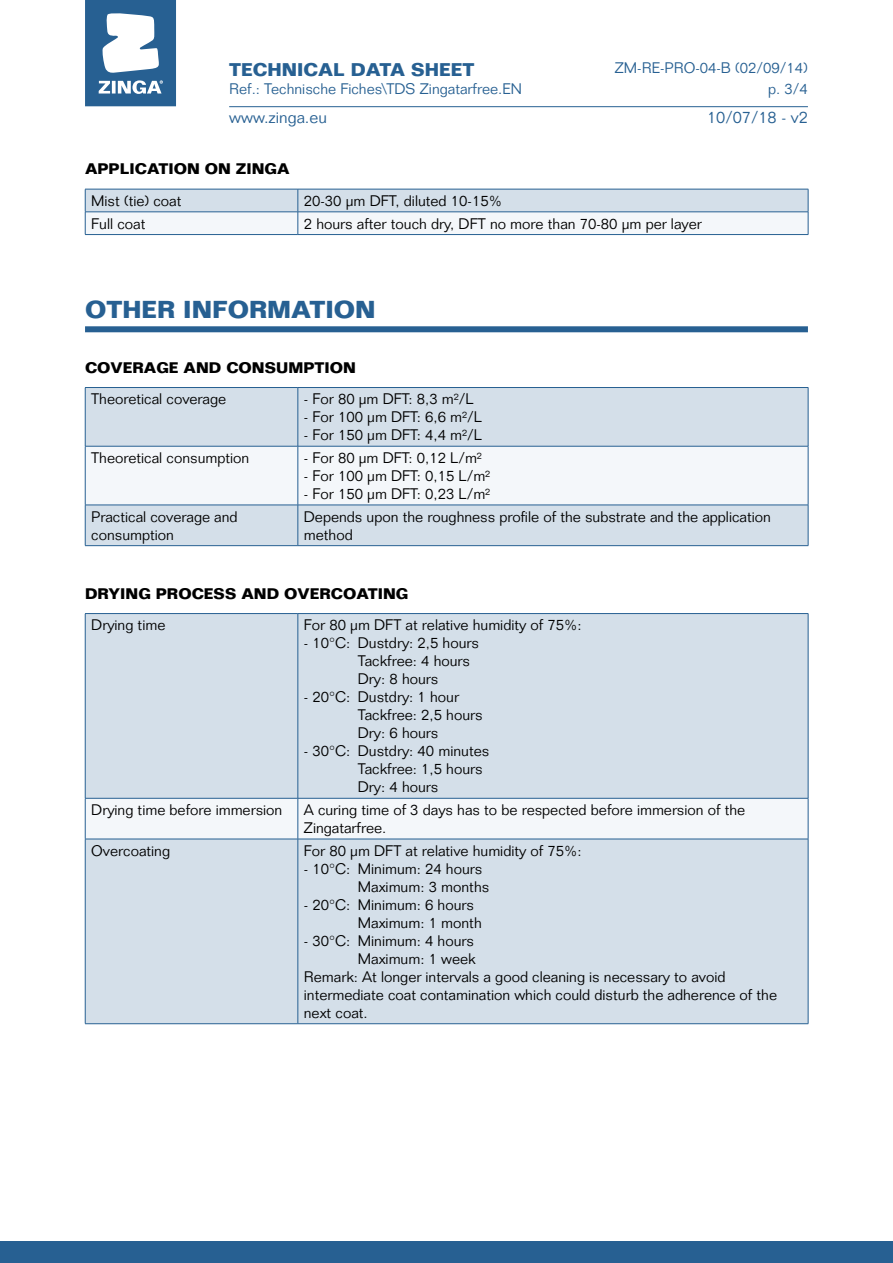
<style>
.page{position:relative;width:893px;height:1263px;background:#fff}
.page>*{position:absolute;margin:0;border:0;box-sizing:border-box;transform-origin:0 0}
.t1{font:700 24px "Folio Std";color:#276092}
.t2{font:700 18px "Folio Std";color:#276092}
.t3{font:300 16.5px "Folio Std";color:#276092}
.t4{font:300 15px/18px "Folio Std";color:#000}
.t5{font:300 15px "Folio Std";color:#276092}
.t6{font:700 15px "Folio Std";color:#000}
</style>
<div class="page">
<svg style="left:85px;top:0;width:91px;height:106px"></svg>
<hr style="left:229px;top:106px;width:579px;height:1px;background:#276092">
<div style="left:0;top:1242px;width:893px;height:21px;background:#276092"></div>
<div style="left:85px;top:326px;width:723px;height:6px;background:#276092"></div>
<svg style="left:85px;top:189px;width:724px;height:46px"></svg>
<hr style="left:85px;top:234px;width:213px;height:1px;background:#276092">
<hr style="left:298px;top:234px;width:510px;height:1px;background:#276092">
<div style="left:86px;top:388px;width:722px;height:157px;background:#d4dfe9"></div>
<div style="left:86px;top:447px;width:722px;height:58px;background:#f4f7fa"></div>
<hr style="left:85px;top:387px;width:213px;height:1px;background:#276092">
<hr style="left:85px;top:388px;width:1px;height:58px;background:#276092">
<hr style="left:298px;top:387px;width:510px;height:1px;background:#276092">
<hr style="left:298px;top:388px;width:1px;height:58px;background:#276092">
<hr style="left:808px;top:388px;width:1px;height:58px;background:#276092">
<hr style="left:85px;top:446px;width:213px;height:1px;background:#276092">
<hr style="left:85px;top:446px;width:1px;height:59px;background:#276092">
<hr style="left:298px;top:446px;width:510px;height:1px;background:#276092">
<hr style="left:298px;top:446px;width:1px;height:59px;background:#276092">
<hr style="left:808px;top:446px;width:1px;height:59px;background:#276092">
<hr style="left:85px;top:505px;width:213px;height:1px;background:#276092">
<hr style="left:85px;top:505px;width:1px;height:40px;background:#276092">
<hr style="left:298px;top:505px;width:510px;height:1px;background:#276092">
<hr style="left:298px;top:505px;width:1px;height:40px;background:#276092">
<hr style="left:808px;top:505px;width:1px;height:40px;background:#276092">
<hr style="left:85px;top:545px;width:213px;height:1px;background:#276092">
<hr style="left:298px;top:545px;width:510px;height:1px;background:#276092">
<div style="left:86px;top:614px;width:722px;height:409px;background:#d4dfe9"></div>
<div style="left:86px;top:799px;width:722px;height:40px;background:#f4f7fa"></div>
<hr style="left:85px;top:613px;width:213px;height:1px;background:#276092">
<hr style="left:85px;top:614px;width:1px;height:184px;background:#276092">
<hr style="left:298px;top:613px;width:510px;height:1px;background:#276092">
<hr style="left:298px;top:614px;width:1px;height:184px;background:#276092">
<hr style="left:808px;top:614px;width:1px;height:184px;background:#276092">
<hr style="left:85px;top:798px;width:213px;height:1px;background:#276092">
<hr style="left:85px;top:798px;width:1px;height:41px;background:#276092">
<hr style="left:298px;top:798px;width:510px;height:1px;background:#276092">
<hr style="left:298px;top:798px;width:1px;height:41px;background:#276092">
<hr style="left:808px;top:798px;width:1px;height:41px;background:#276092">
<hr style="left:85px;top:839px;width:213px;height:1px;background:#276092">
<hr style="left:85px;top:839px;width:1px;height:184px;background:#276092">
<hr style="left:298px;top:839px;width:510px;height:1px;background:#276092">
<hr style="left:298px;top:839px;width:1px;height:184px;background:#276092">
<hr style="left:808px;top:839px;width:1px;height:184px;background:#276092">
<hr style="left:85px;top:1023px;width:213px;height:1px;background:#276092">
<hr style="left:298px;top:1023px;width:510px;height:1px;background:#276092">
<p class="t2" style="left:229px;top:58px;width:247px">TECHNICAL DATA SHEET</p>
<p class="t5" style="left:229px;top:79px;width:294px">Ref.: Technische Fiches\TDS Zingatarfree.EN</p>
<p class="t5" style="left:768px;top:79px;width:41px">p. 3/4</p>
<p class="t5" style="left:615px;top:59px;width:195px">ZM-RE-PRO-04-B (02/09/14)</p>
<p class="t3" style="left:229px;top:107px;width:99px">www.zinga.eu</p>
<p class="t3" style="left:707px;top:107px;width:102px">10/07/18 - v2</p>
<p class="t6" style="left:85px;top:160px;width:206px">APPLICATION ON ZINGA</p>
<p class="t4" style="left:91px;top:192px;width:92px">Mist (tie) coat</p>
<p class="t4" style="left:304px;top:192px;width:200px">20-30 μm DFT, diluted 10-15%</p>
<p class="t4" style="left:91px;top:214px;width:56px">Full coat</p>
<p class="t4" style="left:304px;top:214px;width:399px">2 hours after touch dry, DFT no more than 70-80 μm per layer</p>
<h1 class="t1" style="left:85px;top:294px;width:292px">OTHER INFORMATION</h1>
<p class="t6" style="left:85px;top:358px;width:272px">COVERAGE AND CONSUMPTION</p>
<p class="t4" style="left:91px;top:390px;width:137px">Theoretical coverage</p>
<p class="t4" style="left:304px;top:390px;width:171px">- For 80 μm DFT: 8,3 m²/L</p>
<p class="t4" style="left:304px;top:408px;width:180px">- For 100 μm DFT: 6,6 m²/L</p>
<p class="t4" style="left:304px;top:426px;width:180px">- For 150 μm DFT: 4,4 m²/L</p>
<p class="t4" style="left:91px;top:449px;width:160px">Theoretical consumption</p>
<p class="t4" style="left:304px;top:449px;width:180px">- For 80 μm DFT: 0,12 L/m²</p>
<p class="t4" style="left:304px;top:467px;width:188px">- For 100 μm DFT: 0,15 L/m²</p>
<p class="t4" style="left:304px;top:485px;width:188px">- For 150 μm DFT: 0,23 L/m²</p>
<p class="t4" style="left:91px;top:507px;width:148px">Practical coverage and consumption</p>
<p class="t4" style="left:304px;top:507px;width:469px">Depends upon the roughness profile of the substrate and the application method</p>
<p class="t6" style="left:85px;top:584px;width:325px">DRYING PROCESS AND OVERCOATING</p>
<p class="t4" style="left:91px;top:616px;width:76px">Drying time</p>
<p class="t4" style="left:304px;top:616px;width:279px">For 80 μm DFT at relative humidity of 75%:</p>
<p class="t4" style="left:358px;top:634px;width:123px;text-indent:-54px">- 10°C: Dustdry: 2,5 hours<br>Tackfree: 4 hours<br>Dry: 8 hours</p>
<p class="t4" style="left:358px;top:688px;width:126px;text-indent:-54px">- 20°C: Dustdry: 1 hour<br>Tackfree: 2,5 hours<br>Dry: 6 hours</p>
<p class="t4" style="left:358px;top:742px;width:133px;text-indent:-54px">- 30°C: Dustdry: 40 minutes<br>Tackfree: 1,5 hours<br>Dry: 4 hours</p>
<p class="t4" style="left:91px;top:801px;width:193px">Drying time before immersion</p>
<p class="t4" style="left:304px;top:801px;width:443px">A curing time of 3 days has to be respected before immersion of the<br>Zingatarfree.</p>
<p class="t4" style="left:91px;top:841px;width:80px">Overcoating</p>
<p class="t4" style="left:304px;top:841px;width:279px">For 80 μm DFT at relative humidity of 75%:</p>
<p class="t4" style="left:358px;top:859px;width:133px;text-indent:-54px">- 10°C: Minimum: 24 hours<br>Maximum: 3 months</p>
<p class="t4" style="left:358px;top:895px;width:125px;text-indent:-54px">- 20°C: Minimum: 6 hours<br>Maximum: 1 month</p>
<p class="t4" style="left:304px;top:931px;width:172px">- 30°C: Minimum: 4 hours</p>
<p class="t4" style="left:358px;top:949px;width:119px">Maximum: 1 week</p>
<p class="t4" style="left:304px;top:967px;width:423px">Remark: At longer intervals a good cleaning is necessary to avoid</p>
<p class="t4" style="left:304px;top:985px;width:475px">intermediate coat contamination which could disturb the adherence of the</p>
<p class="t4" style="left:304px;top:1003px;width:65px">next coat.</p>
</div>
